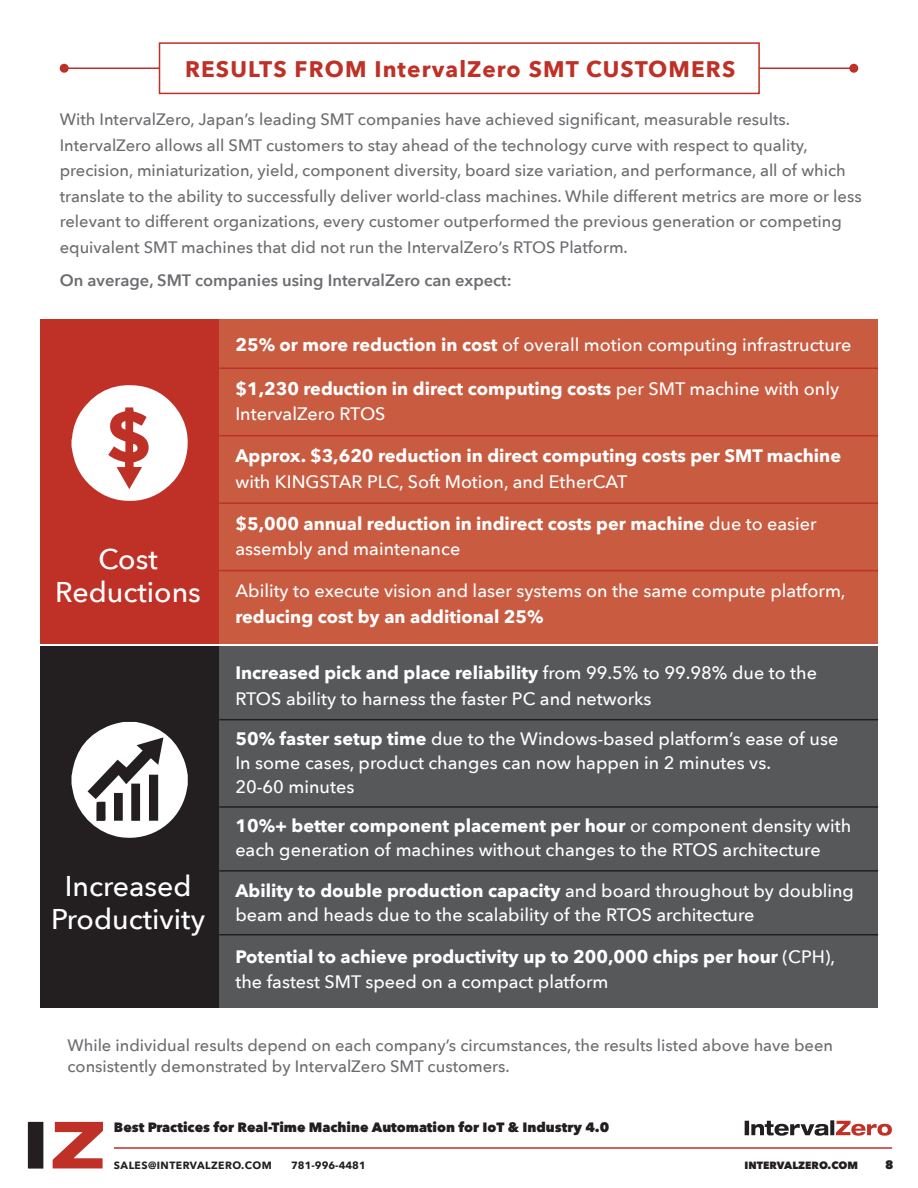
<style>
.page{position:relative;width:918px;height:1188px;background:#fff}
.page>*{position:absolute;margin:0;border:0;box-sizing:border-box;transform-origin:0 0}
.t1{font:500 28.5px/33px "Avenir Next";color:#fff;text-align:center}
.t2{font:700 22.5px "Avenir Next";letter-spacing:.05em;color:#bf3026}
.t3{font:500 18px/24px "Avenir Next";color:#fff}
.t4{font:700 18px/25.5px "Avenir Next";color:#fff}
.t5{font:500 16.5px/25.5px "Avenir Next";color:#6c6d70}
.t6{font:600 16.5px "Avenir Next";color:#6c6d70}
.t7{font:800 13.5px "Avenir Next";color:#231f20}
.t8{font:800 12px "Avenir Next";color:#231f20}
.t9{font:700 10.5px "Avenir Next";letter-spacing:.04em;color:#231f20}
.t10{font:800 10.5px "Avenir Next";color:#231f20}
.t11{font:700 10.5px "Avenir Next";color:#231f20}
.s1{font-weight:700}
.s2{font-weight:500}
</style>
<div class="page">
<hr style="left:114px;top:1147px;width:778px;height:2px;background:#bf3026">
<svg style="left:53px;top:1122px;width:50px;height:46px"></svg>
<svg style="left:28px;top:1122px;width:15px;height:47px"></svg>
<svg style="left:745px;top:1120px;width:147px;height:16px"></svg>
<div style="left:40px;top:319px;width:838px;height:325px;background:#c95b40"></div>
<div style="left:40px;top:646px;width:838px;height:361px;background:#57585a"></div>
<hr style="left:64px;top:68px;width:312px;height:1px;background:#bf3026">
<hr style="left:542px;top:68px;width:312px;height:1px;background:#bf3026">
<div style="left:60px;top:64px;width:9px;height:9px;background:#bf3026;border-radius:50%"></div>
<div style="left:849px;top:64px;width:9px;height:9px;background:#bf3026;border-radius:50%"></div>
<div style="left:40px;top:319px;width:179px;height:325px;background:#bf3026"></div>
<div style="left:40px;top:646px;width:179px;height:361px;background:#231f20"></div>
<div style="left:159px;top:42px;width:601px;height:52px;background:#fff;border:2px solid #bf3026"></div>
<svg style="left:72px;top:385px;width:116px;height:116px"></svg>
<svg style="left:72px;top:722px;width:116px;height:116px"></svg>
<hr style="left:219px;top:570px;width:659px;height:1px;background:#bf3026">
<hr style="left:219px;top:502px;width:659px;height:2px;background:#bf3026">
<hr style="left:219px;top:435px;width:659px;height:1px;background:#bf3026">
<hr style="left:219px;top:368px;width:659px;height:1px;background:#bf3026">
<hr style="left:219px;top:719px;width:659px;height:1px;background:#231f20">
<hr style="left:219px;top:806px;width:659px;height:2px;background:#231f20">
<hr style="left:219px;top:870px;width:659px;height:2px;background:#231f20">
<hr style="left:219px;top:934px;width:659px;height:1px;background:#231f20">
<h2 class="t2" style="left:185px;top:50px;width:552px">RESULTS FROM IntervalZero SMT CUSTOMERS</h2>
<p class="t5" style="left:60px;top:106px;width:803px">With IntervalZero, Japan’s leading SMT companies have achieved significant, measurable results.<br>IntervalZero allows all SMT customers to stay ahead of the technology curve with respect to quality, precision, miniaturization, yield, component diversity, board size variation, and performance, all of which translate to the ability to successfully deliver world-class machines. While different metrics are more or less relevant to different organizations, every customer outperformed the previous generation or competing equivalent SMT machines that did not run the IntervalZero’s RTOS Platform.</p>
<p class="t6" style="left:60px;top:266px;width:454px">On average, SMT companies using IntervalZero can expect:</p>
<h1 class="t1" style="left:55px;top:541px;width:147px">Cost<br>Reductions</h1>
<h1 class="t1" style="left:51px;top:868px;width:155px">Increased<br>Productivity</h1>
<p class="t3" style="left:235px;top:332px;width:618px"><span class="s1">25% or more reduction in cost</span> of overall motion computing infrastructure</p>
<p class="t4" style="left:235px;top:375px;width:605px">$1,230 reduction in direct computing costs <span class="s2">per SMT machine with only<br>IntervalZero RTOS</span></p>
<p class="t4" style="left:235px;top:443px;width:607px">Approx. $3,620 reduction in direct computing costs per SMT machine</p>
<p class="t3" style="left:235px;top:469px;width:393px">with KINGSTAR PLC, Soft Motion, and EtherCAT</p>
<p class="t4" style="left:235px;top:510px;width:583px">$5,000 annual reduction in indirect costs per machine <span class="s2">due to easier assembly and maintenance</span></p>
<p class="t3" style="left:235px;top:578px;width:612px">Ability to execute vision and laser systems on the same compute platform,</p>
<p class="t4" style="left:235px;top:603px;width:310px">reducing cost by an additional 25%</p>
<p class="t3" style="left:235px;top:659px;width:583px;line-height:25.5px"><span class="s1">Increased pick and place reliability</span> from 99.5% to 99.98% due to the<br>RTOS ability to harness the faster PC and networks</p>
<p class="t3" style="left:235px;top:726px;width:604px"><span class="s1">50% faster setup time</span> due to the Windows-based platform’s ease of use<br>In some cases, product changes can now happen in 2 minutes vs.<br>20-60 minutes</p>
<p class="t3" style="left:235px;top:813px;width:617px"><span class="s1">10%+ better component placement per hour</span> or component density with each generation of machines without changes to the RTOS architecture</p>
<p class="t3" style="left:235px;top:878px;width:620px"><span class="s1">Ability to double production capacity</span> and board throughout by doubling beam and heads due to the scalability of the RTOS architecture</p>
<p class="t4" style="left:235px;top:943px;width:601px">Potential to achieve productivity up to 200,000 chips per hour <span class="s2">(CPH), the fastest SMT speed on a compact platform</span></p>
<p class="t5" style="left:67px;top:1034px;width:767px;line-height:21px">While individual results depend on each company’s circumstances, the results listed above have been consistently demonstrated by IntervalZero SMT customers.</p>
<p class="t7" style="left:114px;top:1119px;width:497px">Best Practices for Real-Time Machine Automation for IoT &amp; Industry 4.0</p>
<p class="t9" style="left:114px;top:1157px;width:159px">SALES@INTERVALZERO.COM</p>
<p class="t11" style="left:291px;top:1157px;width:76px">781-996-4481</p>
<p class="t10" style="left:745px;top:1159px;width:115px">INTERVALZERO.COM</p>
<p class="t8" style="left:885px;top:1158px;width:10px">8</p>
</div>
